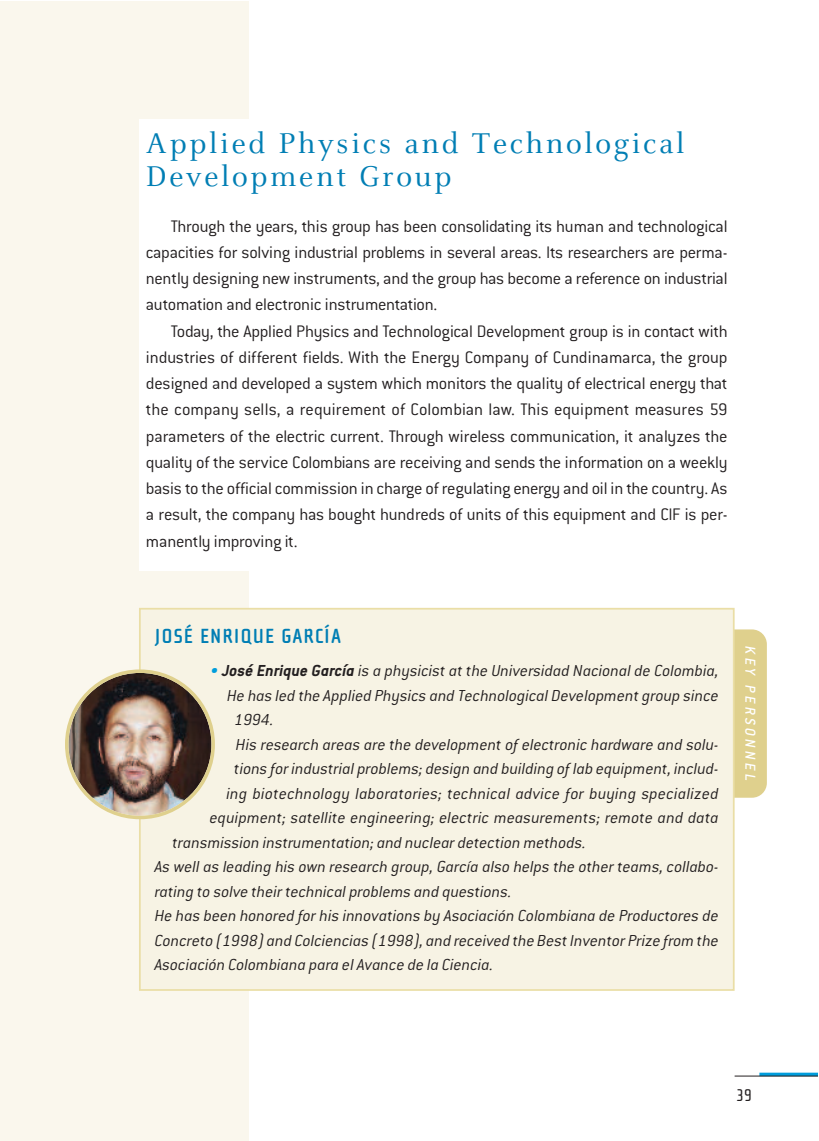
<style>
.page{position:relative;width:819px;height:1141px;background:#fff}
.page>*{position:absolute;margin:0;border:0;box-sizing:border-box;transform-origin:0 0}
.t1{font:31.5px/33.2px "Celeste";letter-spacing:.085em;color:#007eb4}
.t2{font:700 21px "Cholla Sans";letter-spacing:.045em;color:#007eb4}
.t3{font:300 18.38px/26.2px "Conduit ITC";letter-spacing:-.015em;color:#231f20;text-align:justify}
.t4{font:italic 300 17.5px "Conduit ITC";color:#231f20}
.t5{font:17.5px "Cholla Sans";color:#231f20}
.t6{font:italic 500 15.75px "Conduit ITC";letter-spacing:.2em;color:#fff}
.s1{color:#009ddc}
.s2{font-weight:700}
</style>
<div class="page">
<div style="left:0;top:2px;width:248px;height:1139px;background:#faf7ed"></div>
<div style="left:139px;top:119px;width:595px;height:451px;background:#fff"></div>
<hr style="left:759px;top:1073px;width:58px;height:3px;background:#009ddc">
<hr style="left:734px;top:1076px;width:83px;height:1px;background:#231f20">
<div style="left:702px;top:629px;width:64px;height:169px;background:#dfd08d;border-radius:15px"></div>
<div style="left:141px;top:610px;width:591px;height:379px;background:#f7f3e4"></div>
<div style="left:139px;top:608px;width:595px;height:383px;border:2px solid #eadea6"></div>
<img style="left:65px;top:669px;width:150px;height:150px">
<h1 class="t1" style="left:146px;top:127px;width:540px">Applied Physics and Technological<br>Development Group</h1>
<p class="t3" style="left:146px;top:213px;width:583px;text-indent:25px">Through the years, this group has been consolidating its human and technological capacities for solving industrial problems in several areas. Its researchers are perma&shy;nently designing new instruments, and the group has become a reference on industrial automation and electronic instrumentation.</p>
<p class="t3" style="left:146px;top:318px;width:583px;text-indent:25px">Today, the Applied Physics and Technological Development group is in contact with industries of different fields. With the Energy Company of Cundinamarca, the group designed and developed a system which monitors the quality of electrical energy that the company sells, a requirement of Colombian law. This equipment measures 59 parameters of the electric current. Through wireless communication, it analyzes the quality of the service Colombians are receiving and sends the information on a weekly basis to the official commission in charge of regulating energy and oil in the country. As a result, the company has bought hundreds of units of this equipment and CIF is per&shy;manently improving it.</p>
<p class="t2" style="left:155px;top:625px;width:188px">JOSÉ ENRIQUE GARCÍA</p>
<p class="t4" style="left:211px;top:661px;width:509px"><span class="s1">•</span> <span class="s2">José Enrique García</span> is a physicist at the Universidad Nacional de Colombia,</p>
<p class="t4" style="left:227px;top:686px;width:493px">He has led the Applied Physics and Technological Development group since</p>
<p class="t4" style="left:234px;top:710px;width:41px">1994.</p>
<p class="t4" style="left:236px;top:735px;width:484px">His research areas are the development of electronic hardware and solu-</p>
<p class="t4" style="left:234px;top:759px;width:486px">tions for industrial problems; design and building of lab equipment, includ-</p>
<p class="t4" style="left:226px;top:784px;width:494px">ing biotechnology laboratories; technical advice for buying specialized</p>
<p class="t4" style="left:210px;top:808px;width:510px">equipment; satellite engineering; electric measurements; remote and data</p>
<p class="t4" style="left:172px;top:833px;width:415px">transmission instrumentation; and nuclear detection methods.</p>
<p class="t4" style="left:155px;top:857px;width:565px">As well as leading his own research group, García also helps the other teams, collabo-</p>
<p class="t4" style="left:155px;top:882px;width:358px">rating to solve their technical problems and questions.</p>
<p class="t4" style="left:155px;top:906px;width:565px">He has been honored for his innovations by Asociación Colombiana de Productores de</p>
<p class="t4" style="left:155px;top:931px;width:565px">Concreto (1998) and Colciencias (1998), and received the BestInventor Prize from the</p>
<p class="t4" style="left:155px;top:955px;width:340px">Asociación Colombiana para el Avance de la Ciencia.</p>
<p class="t6" style="left:759px;top:646px;width:136px;rotate:90deg">KEY PERSONNEL</p>
<p class="t5" style="left:736px;top:1086px;width:17px">39</p>
</div>
